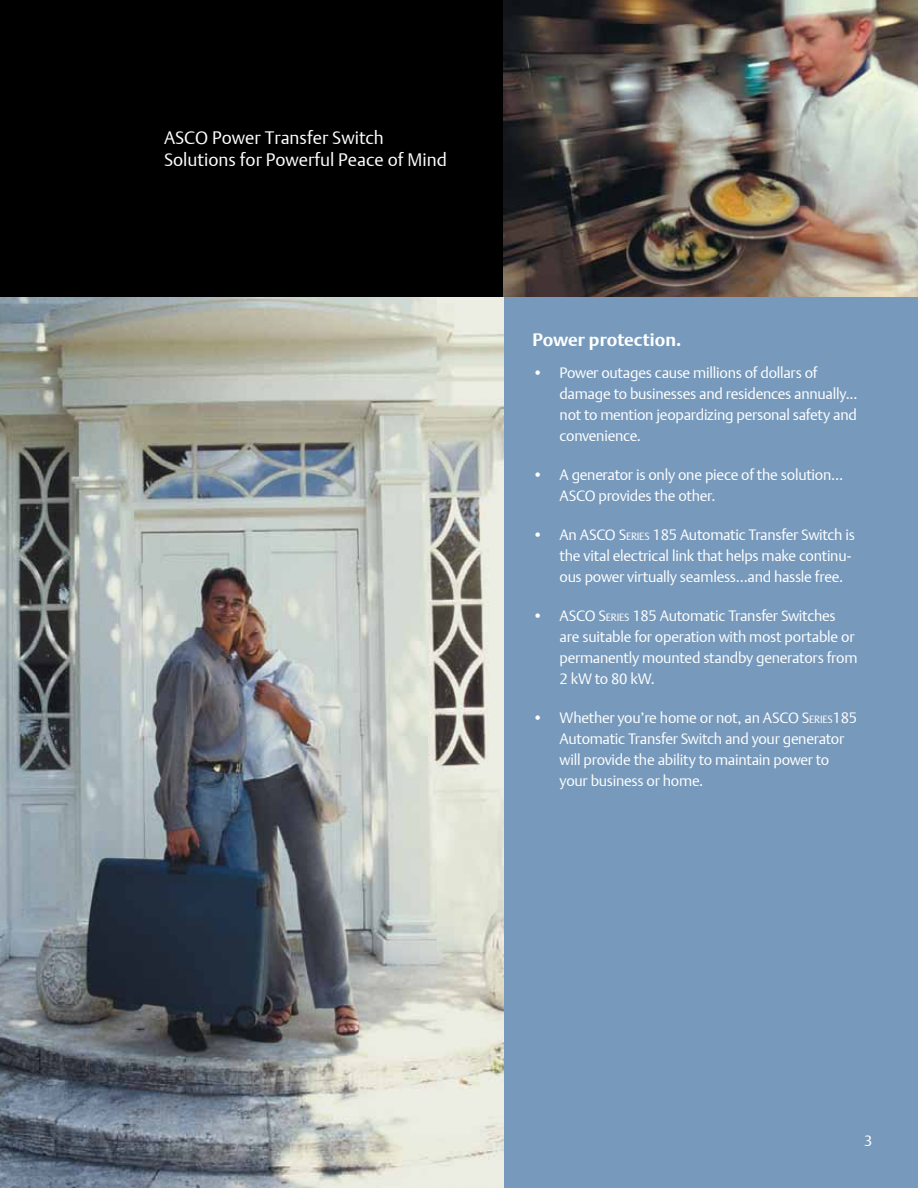
<style>
.page{position:relative;width:918px;height:1188px;background:#7699bc}
.page>*{position:absolute;margin:0;border:0;box-sizing:border-box;transform-origin:0 0}
.t1{font:18px/21.6px "DTL Argo T Light";color:#fff}
.t2{font:700 18px "DTL Argo T";color:#fff}
.t3{font:15px/21px "DTL Argo T Light";letter-spacing:-.015em;color:#fff}
.s1{font-style:inherit}
.s2{font-size:10.5px}
</style>
<div class="page">
<img style="left:0;top:297px;width:503px;height:891px">
<div style="left:0;top:0;width:512px;height:297px;background:#000"></div>
<img style="left:503px;top:0;width:415px;height:297px">
<p class="t1" style="left:164px;top:127px;width:284px">ASCO Power Transfer Switch<br>Solutions for Powerful Peace of Mind</p>
<p class="t2" style="left:533px;top:329px;width:150px">Power protection.</p>
<p class="t3" style="left:560px;top:362px;width:299px;text-indent:-27px">• Power outages cause millions of dollars of damage to businesses and residences annually... not to mention jeopardizing personal safety and convenience.</p>
<p class="t3" style="left:560px;top:464px;width:285px;text-indent:-27px">• A generator is only one piece of the solution...<br>ASCO provides the other.</p>
<p class="t3" style="left:560px;top:524px;width:297px;text-indent:-27px">• An ASCO <span class="s1">S</span><span class="s2">ERIES</span> 185 Automatic Transfer Switch is the vital electrical link that helps make continu&shy;ous power virtually seamless...and hassle free.</p>
<p class="t3" style="left:560px;top:605px;width:300px;text-indent:-27px">• ASCO <span class="s1">S</span><span class="s2">ERIES</span> 185 Automatic Transfer Switches are suitable for operation with most portable or permanently mounted standby generators from 2 kW to 80 kW.</p>
<p class="t3" style="left:560px;top:707px;width:299px;text-indent:-27px">• Whether you’re home or not, an ASCO <span class="s1">S</span><span class="s2">ERIES</span>185<br>Automatic Transfer Switch and your generator will provide the ability to maintain power to your business or home.</p>
<p class="t3" style="left:864px;top:1130px;width:10px">3</p>
</div>
